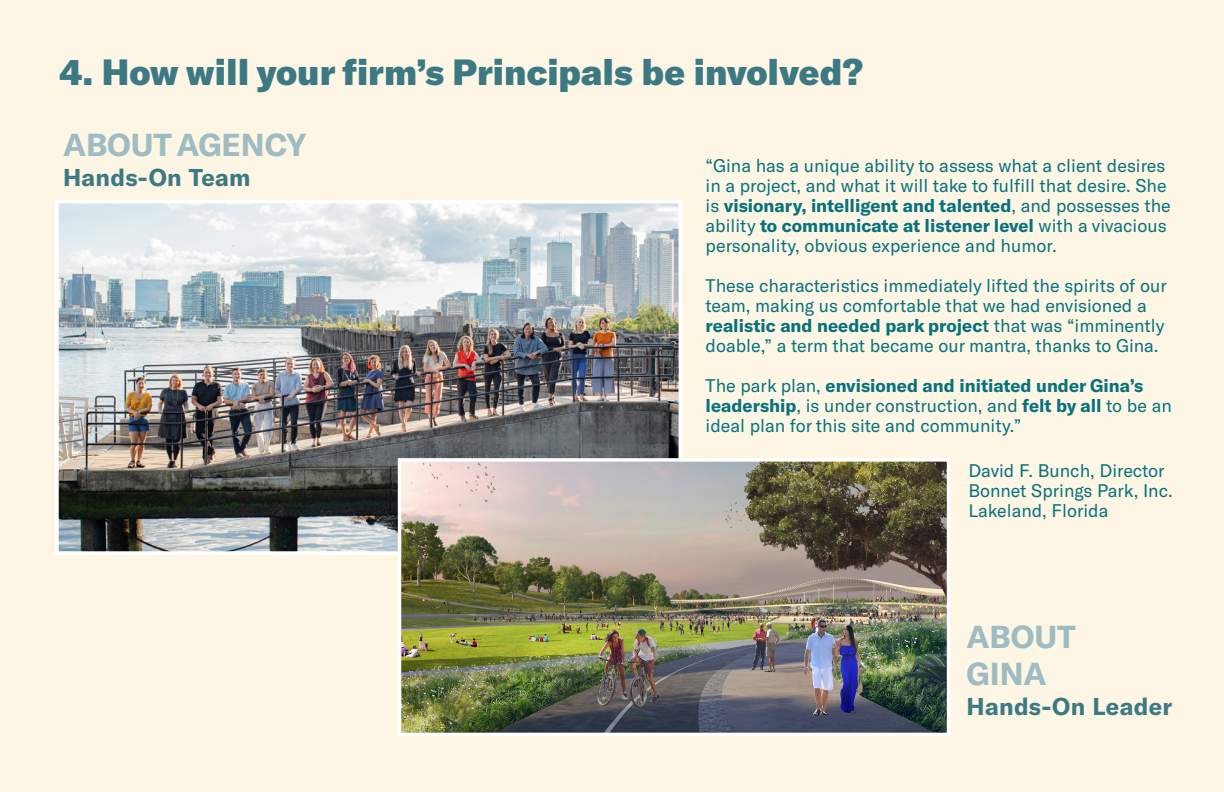
<style>
.page{position:relative;width:1224px;height:792px;background:#fef6e5}
.page>*{position:absolute;margin:0;border:0;box-sizing:border-box;transform-origin:0 0}
.t1{font:900 36px "GT America";color:#3d7983}
.t2{font:700 31.3px/37.5px "GT America";color:#9ebcc1}
.t3{font:700 24px "GT America";letter-spacing:.01em;color:#3d7983}
.t4{font:18px/20px "GT America";color:#07727d}
.s1{font-weight:700}
.s2{font-weight:500}
</style>
<div class="page">
<img style="left:60px;top:205px;width:617px;height:345px">
<div style="left:55px;top:200px;width:627px;height:355px;border:4px solid #fff"></div>
<img style="left:402px;top:462px;width:544px;height:270px">
<div style="left:398px;top:458px;width:552px;height:278px;border:3px solid #fff"></div>
<p class="t1" style="left:59px;top:49px;width:805px">4. How will your firm’s Principals be involved?</p>
<p class="t2" style="left:63px;top:126px;width:245px">ABOUT AGENCY</p>
<p class="t3" style="left:63px;top:163px;width:189px">Hands-On Team</p>
<p class="t4" style="left:706px;top:156px;width:467px">“Gina has a unique ability to assess what a client desires in a project, and what it will take to fulfill that desire. She is <span class="s1">visionary, intelligent and talented</span>, and possesses the ability <span class="s1">to communicate at listener level</span> with a vivacious personality, obvious experience and humor.</p>
<p class="t4" style="left:706px;top:276px;width:463px">These characteristics immediately lifted the spirits of our team, making us comfortable that we had envisioned a <span class="s1">realistic and needed park projec</span><span class="s2">t</span> that was “imminently doable,” a term that became our mantra, thanks to Gina.</p>
<p class="t4" style="left:706px;top:376px;width:468px">The park plan, <span class="s1">envisioned and initiated under Gina’s leadership</span>, is under construction, and <span class="s1">felt by all</span> to be an ideal plan for this site and community.”</p>
<p class="t4" style="left:968px;top:461px;width:206px">David F. Bunch, Director<br>Bonnet Springs Park, Inc.<br>Lakeland, Florida</p>
<p class="t2" style="left:967px;top:618px;width:111px">ABOUT<br>GINA</p>
<p class="t3" style="left:967px;top:692px;width:207px">Hands-On Leader</p>
</div>
